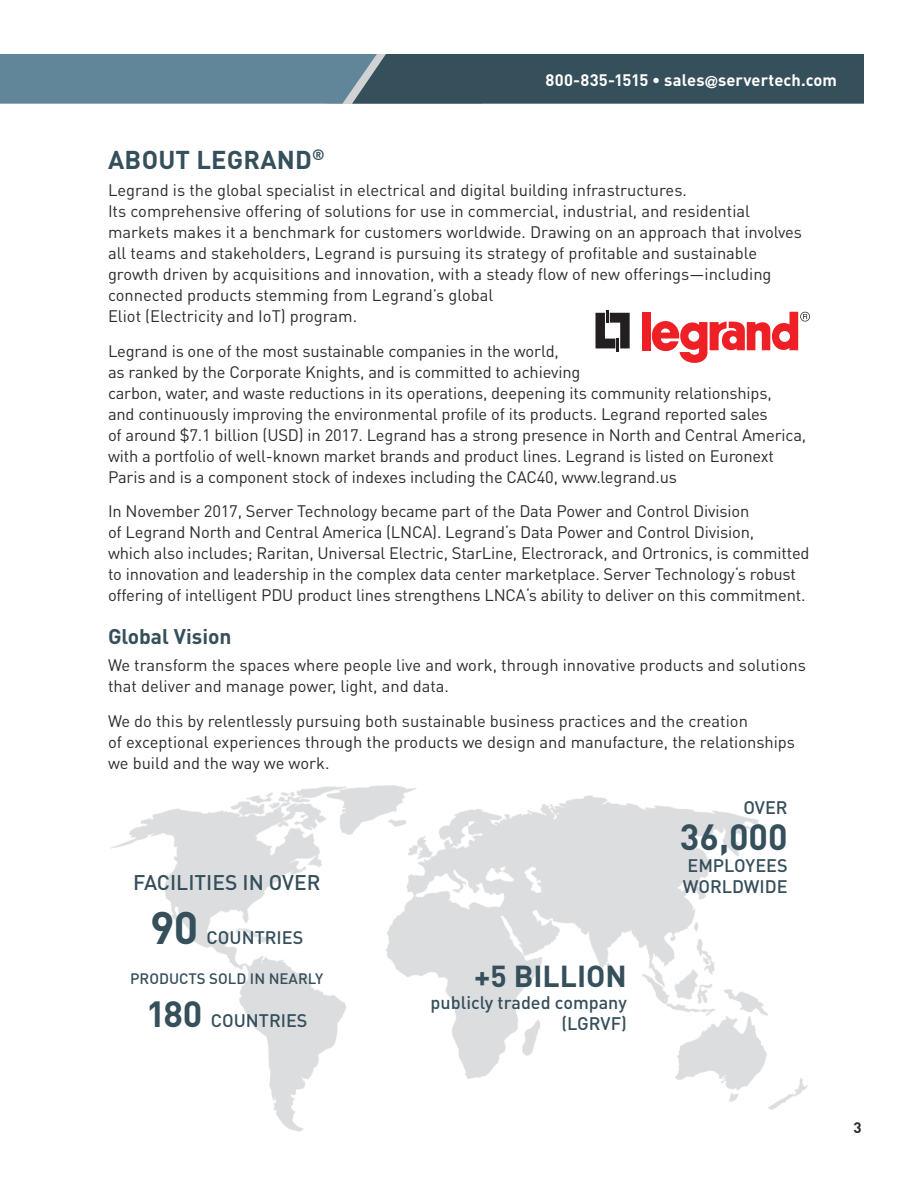
<style>
.page{position:relative;width:918px;height:1188px;background:#fff}
.page>*{position:absolute;margin:0;border:0;box-sizing:border-box;transform-origin:0 0}
.t1{font:700 45px "DIN Pro";color:#354f5b}
.t2{font:700 36px "DIN Pro";color:#354f5b}
.t3{font:700 30px "DIN Pro";color:#354f5b}
.t4{font:700 25.5px "DIN Pro";letter-spacing:.01em;color:#354f5b}
.t5{font:500 21px "DIN Pro";color:#354f5b}
.t6{font:700 21px "DIN Pro";color:#354f5b}
.t7{font:500 18px/21.6px "DIN Pro";color:#354f5b}
.t8{font:16.5px/21px "DIN Pro";letter-spacing:-.01em;color:#2b2c2b}
.t9{font:700 16.5px "DIN Pro";letter-spacing:.005em;color:#fff}
.t10{font:500 15px "DIN Pro";color:#354f5b}
.t11{font:700 15px "DIN Pro";color:#2b2c2b}
.s1{font-family:"Helvetica Neue"}
.s2{font-weight:700;font-size:36px}
</style>
<div class="page">
<svg style="left:0;top:54px;width:864px;height:50px;background:#4a6877"></svg>
<svg style="left:595px;top:310px;width:35px;height:42px"></svg>
<div style="left:642px;top:312px;width:8px;height:38px;background:#ee2026"></div>
<svg style="left:652px;top:312px;width:158px;height:51px"></svg>
<img style="left:111px;top:785px;width:697px;height:347px">
<p class="t9" style="left:546px;top:69px;width:293px">800-835-1515 • sales<span class="s1">@</span>servertech.com</p>
<h3 class="t4" style="left:108px;top:142px;width:218px">ABOUT LEGRAND<sup>®</sup></h3>
<p class="t8" style="left:108px;top:179px;width:696px">Legrand is the global specialist in electrical and digital building infrastructures.<br>Its comprehensive offering of solutions for use in commercial, industrial, and residential markets makes it a benchmark for customers worldwide. Drawing on an approach that involves all teams and stakeholders, Legrand is pursuing its strategy of profitable and sustainable growth driven by acquisitions and innovation, with a steady flow of new offerings—including connected products stemming from Legrand’s global<br>Eliot (Electricity and IoT) program.</p>
<p class="t8" style="left:108px;top:340px;width:700px">Legrand is one of the most sustainable companies in the world,<br>as ranked by the Corporate Knights, and is committed to achieving<br>carbon, water, and waste reductions in its operations, deepening its community relationships,<br>and continuously improving the environmental profile of its products. Legrand reported sales<br>of around $7.1 billion (USD) in 2017. Legrand has a strong presence in North and Central America, with a portfolio of well-known market brands and product lines. Legrand is listed on Euronext Paris and is a component stock of indexes including the CAC40, www.legrand.us</p>
<p class="t8" style="left:108px;top:500px;width:703px">In November 2017, Server Technology became part of the Data Power and Control Division<br>of Legrand North and Central America (LNCA). Legrand‘s Data Power and Control Division,<br>which also includes; Raritan, Universal Electric, StarLine, Electrorack, and Ortronics, is committed to innovation and leadership in the complex data center marketplace. Server Technology‘s robust offering of intelligent PDU product lines strengthens LNCA‘s ability to deliver on this commitment.</p>
<p class="t6" style="left:108px;top:622px;width:125px">Global Vision</p>
<p class="t8" style="left:108px;top:654px;width:699px">We transform the spaces where people live and work, through innovative products and solutions that deliver and manage power, light, and data.</p>
<p class="t8" style="left:108px;top:710px;width:689px">We do this by relentlessly pursuing both sustainable business practices and the creation<br>of exceptional experiences through the products we design and manufacture, the relationships we build and the way we work.</p>
<p class="t5" style="left:133px;top:868px;width:189px">FACILITIES IN OVER</p>
<h1 class="t1" style="left:150px;top:897px;width:49px">90</h1>
<p class="t7" style="left:207px;top:926px;width:98px">COUNTRIES</p>
<p class="t10" style="left:130px;top:968px;width:195px">PRODUCTS SOLD IN NEARLY</p>
<p class="t7" style="left:146px;top:1009px;width:163px"><span class="s2">180</span> COUNTRIES</p>
<h3 class="t3" style="left:474px;top:956px;width:154px">+5 BILLION</h3>
<p class="t7" style="left:431px;top:990px;width:198px;text-align:right">publicly traded company (LGRVF)</p>
<p class="t7" style="left:743px;top:796px;width:46px">OVER</p>
<h2 class="t2" style="left:680px;top:813px;width:109px">36,000</h2>
<p class="t7" style="left:683px;top:854px;width:106px">EMPLOYEES<br>WORLDWIDE</p>
<p class="t11" style="left:854px;top:1117px;width:10px">3</p>
</div>
